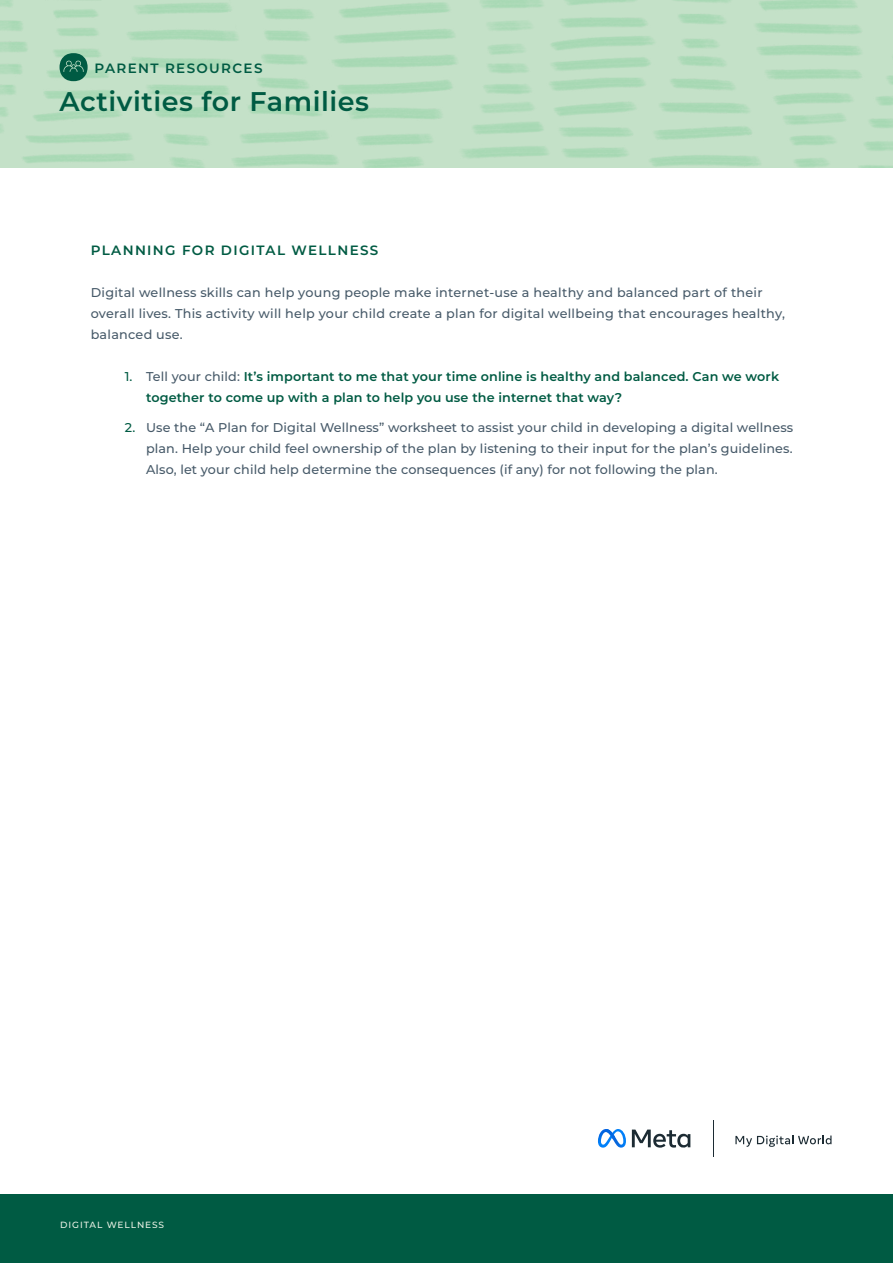
<style>
.page{position:relative;width:893px;height:1263px;background:#fff}
.page>*{position:absolute;margin:0;border:0;box-sizing:border-box;transform-origin:0 0}
.t1{font:600 27px "Montserrat";letter-spacing:.02em;color:#005b43}
.t2{font:600 13.5px "Montserrat";letter-spacing:.1em;color:#005b43}
.t3{font:500 12.75px/21px "Montserrat";letter-spacing:.02em;color:#475a69}
.t4{font:600 12.75px/21px "Montserrat";letter-spacing:.01em;color:#005b43}
.t5{font:500 9px "Montserrat";letter-spacing:.1em;color:#ebf2e6}
.s1{font-weight:500}
.s2{font-weight:500;color:#475a69}
.s3{color:#005b43}
</style>
<div class="page">
<svg style="left:735px;top:1135px;width:96px;height:12px"></svg>
<hr style="left:713px;top:1120px;width:1px;height:36px;background:#1c2b33">
<svg style="left:632px;top:1129px;width:58px;height:19px"></svg>
<img style="left:598px;top:1129px;width:28px;height:18px">
<svg style="left:606px;top:1129px;width:9px;height:11px"></svg>
<div style="left:0;top:1194px;width:893px;height:69px;background:#005b43"></div>
<svg style="left:60px;top:53px;width:28px;height:28px"></svg>
<p class="t2" style="left:95px;top:58px;width:169px">PARENT RESOURCES</p>
<h1 class="t1" style="left:60px;top:82px;width:311px">Activities for Families</h1>
<p class="t2" style="left:91px;top:241px;width:289px">PLANNING FOR DIGITAL WELLNESS</p>
<p class="t3" style="left:91px;top:282px;width:696px">Digital wellness skills can help young people make internet-use a healthy and balanced part of their overall lives. This activity will help your child create a plan for digital wellbeing that encourages healthy, balanced use.</p>
<p class="t4" style="left:146px;top:365px;width:635px;text-indent:-21px"><span class="s1">1.</span> <span class="s2">Tell your child:</span> It’s important to me that your time online is healthy and balanced. Can we work together to come up with a plan to help you use the internet that way?</p>
<p class="t3" style="left:146px;top:416px;width:649px;text-align:justify;text-indent:-21px"><span class="s3">2.</span> Use the “A Plan for Digital Wellness” worksheet to assist your child in developing a digital wellness plan. Help your child feel ownership of the plan by listening to their input for the plan’s guidelines.<br>Also, let your child help determine the consequences (if any) for not following the plan.</p>
<p class="t5" style="left:60px;top:1219px;width:106px">DIGITAL WELLNESS</p>
</div>
